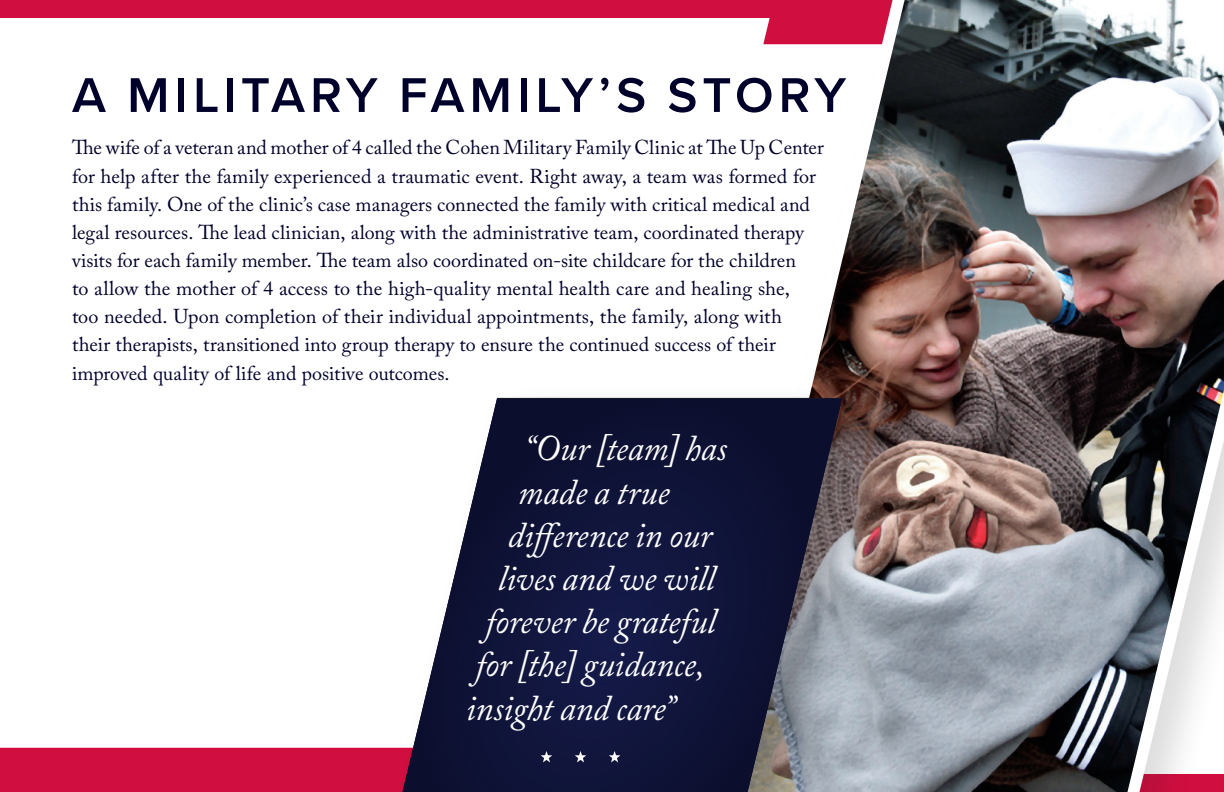
<style>
.page{position:relative;width:1224px;height:792px;background:#fff}
.page>*{position:absolute;margin:0;border:0;box-sizing:border-box;transform-origin:0 0}
.t1{font:600 50.6px "Proxima Nova";letter-spacing:.09em;color:#00012b}
.t2{font:italic 36px "Adobe Caslon Pro";letter-spacing:-.005em;color:#fff;scale:.96 1}
.t3{font:20px/28.2px "Adobe Caslon Pro";letter-spacing:.005em;color:#00012b}
</style>
<div class="page">
<div style="left:0;top:0;width:1224px;height:18px;background:#d10e40"></div>
<div style="left:0;top:748px;width:370px;height:26px;background:#d10e40"></div>
<div style="left:0;top:774px;width:1224px;height:18px;background:#d10e40"></div>
<img style="left:763px;top:0;width:461px;height:792px">
<div style="left:370px;top:383px;width:535px;height:409px;background:#231f20;opacity:.38"></div>
<svg style="left:403px;top:398px;width:439px;height:394px;background:#363856"></svg>
<svg style="left:609px;top:751px;width:11px;height:11px"></svg>
<svg style="left:541px;top:751px;width:11px;height:11px"></svg>
<svg style="left:575px;top:751px;width:11px;height:11px"></svg>
<h1 class="t1" style="left:72px;top:57px;width:776px">A MILITARY FAMILY’S STORY</h1>
<p class="t3" style="left:72px;top:133px;width:753px">The wife of a veteran and mother of 4 called the Cohen Military Family Clinic at The Up Center for help after the family experienced a traumatic event. Right away, a team was formed for this family. One of the clinic’s case managers connected the family with critical medical and legal resources. The lead clinician, along with the administrative team, coordinated therapy visits for each family member. The team also coordinated on-site childcare for the children<br>to allow the mother of 4 access to the high-quality mental health care and healing she,<br>too needed. Upon completion of their individual appointments, the family, along with their therapists, transitioned into group therapy to ensure the continued success of their improved quality of life and positive outcomes.</p>
<h2 class="t2" style="left:524px;top:427px;width:213px">“Our [team] has</h2>
<h2 class="t2" style="left:518px;top:470px;width:160px">made a true</h2>
<h2 class="t2" style="left:508px;top:513px;width:214px">difference in our</h2>
<h2 class="t2" style="left:498px;top:557px;width:228px">lives and we will</h2>
<h2 class="t2" style="left:486px;top:600px;width:241px">forever be grateful</h2>
<h2 class="t2" style="left:476px;top:643px;width:240px">for [the] guidance,</h2>
<h2 class="t2" style="left:466px;top:686px;width:220px">insight and care”</h2>
</div>
